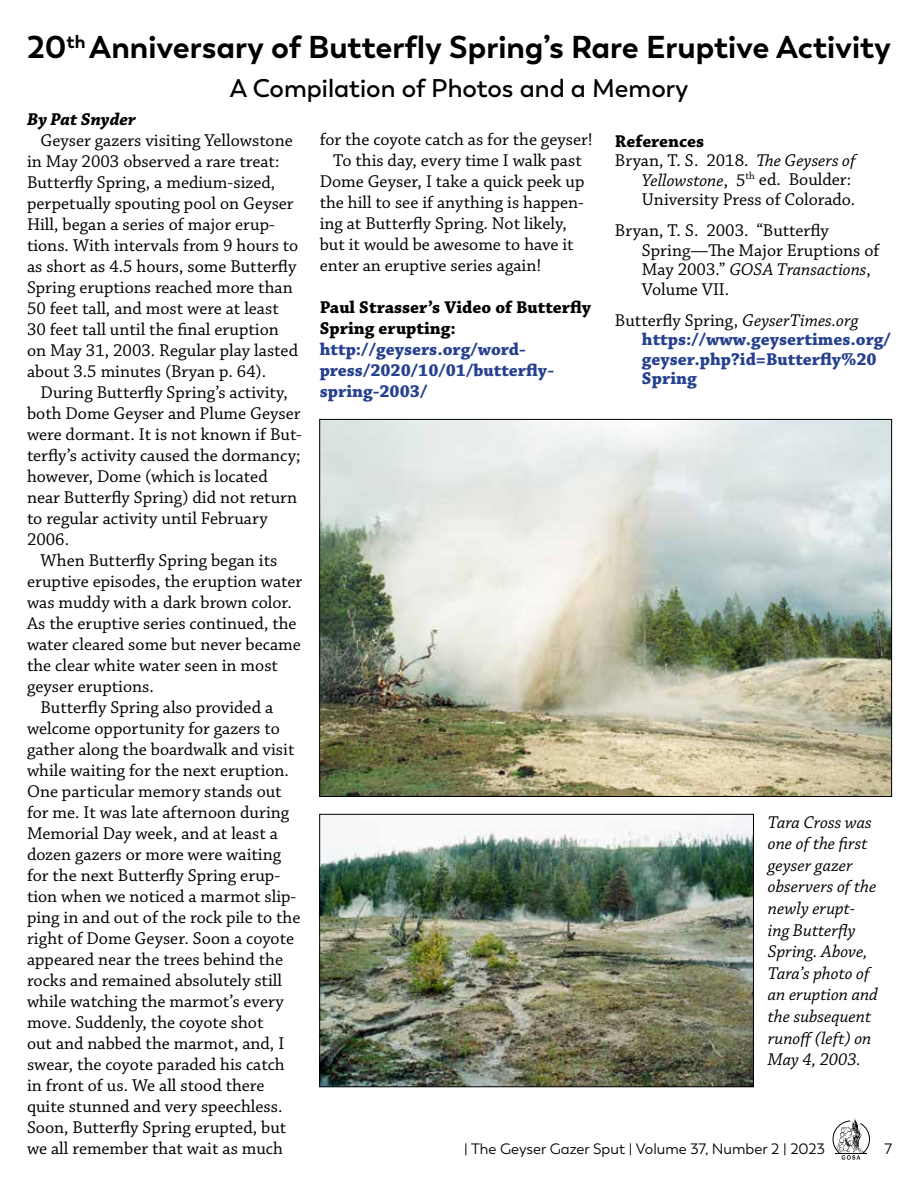
<style>
.page{position:relative;width:918px;height:1188px;background:#fff}
.page>*{position:absolute;margin:0;border:0;box-sizing:border-box;transform-origin:0 0}
.t1{font:700 31.5px "Trenda";color:#000}
.t2{font:600 25.5px "Trenda";color:#000}
.t3{font:18px/21px "Chaparral Pro";color:#000}
.t4{font:700 18px/19.4px "Chaparral Pro";color:#25408f}
.t5{font:italic 18px/21.6px "Chaparral Pro";color:#000}
.t6{font:700 18px/21px "Chaparral Pro";color:#000}
.t7{font:italic 700 18px "Chaparral Pro";color:#000}
.t8{font:15px "Trenda";color:#000}
.s1{font-style:italic}
.s2{font-weight:400;color:#000}
.s3{font-weight:400;font-style:italic;color:#000}
</style>
<div class="page">
<svg style="left:833px;top:1118px;width:37px;height:42px"></svg>
<img style="left:321px;top:421px;width:569px;height:374px">
<img style="left:321px;top:816px;width:431px;height:269px">
<div style="left:319px;top:814px;width:435px;height:273px;border:1px solid #000"></div>
<h1 class="t1" style="left:27px;top:28px;width:866px">20<sup>th</sup> Anniversary of Butterfly Spring’s Rare Eruptive Activity</h1>
<h2 class="t2" style="left:230px;top:73px;width:460px">A Compilation of Photos and a Memory</h2>
<p class="t7" style="left:27px;top:108px;width:111px">By Pat Snyder</p>
<p class="t3" style="left:27px;top:130px;width:273px;text-indent:14px">Geyser gazers visiting Yellowstone in May 2003 observed a rare treat:<br>Butterfly Spring, a medium-sized, perpetually spouting pool on Geyser Hill, began a series of major erup&shy;tions. With intervals from 9 hours to as short as 4.5 hours, some Butterfly Spring eruptions reached more than 50 feet tall, and most were at least 30 feet tall until the final eruption on May 31, 2003. Regular play lasted about 3.5 minutes (Bryan p. 64).</p>
<p class="t3" style="left:27px;top:382px;width:276px;text-indent:14px">During Butterfly Spring’s activity, both Dome Geyser and Plume Geyser were dormant. It is not known if But&shy;terfly’s activity caused the dormancy; however, Dome (which is located near Butterfly Spring) did not return to regular activity until February<br>2006.</p>
<p class="t3" style="left:40px;top:550px;width:239px">When Butterfly Spring began its</p>
<p class="t3" style="left:27px;top:571px;width:277px">eruptive episodes, the eruption water</p>
<p class="t3" style="left:27px;top:592px;width:267px">was muddy with a dark brown color.</p>
<p class="t3" style="left:27px;top:613px;width:271px">As the eruptive series continued, the</p>
<p class="t3" style="left:27px;top:634px;width:275px">water cleared some but never became</p>
<p class="t3" style="left:27px;top:655px;width:253px">the clear white water seen in most</p>
<p class="t3" style="left:27px;top:676px;width:128px">geyser eruptions.</p>
<p class="t3" style="left:40px;top:697px;width:234px">Butterfly Spring also provided a</p>
<p class="t3" style="left:27px;top:718px;width:254px">welcome opportunity for gazers to</p>
<p class="t3" style="left:27px;top:739px;width:269px">gather along the boardwalk and visit</p>
<p class="t3" style="left:27px;top:760px;width:264px">while waiting for the next eruption.</p>
<p class="t3" style="left:27px;top:781px;width:256px">One particular memory stands out</p>
<p class="t3" style="left:27px;top:802px;width:264px">for me. It was late afternoon during</p>
<p class="t3" style="left:27px;top:823px;width:252px">Memorial Day week, and at least a</p>
<p class="t3" style="left:27px;top:844px;width:256px">dozen gazers or more were waiting</p>
<p class="t3" style="left:27px;top:865px;width:255px">for the next Butterfly Spring erup-</p>
<p class="t3" style="left:27px;top:886px;width:271px">tion when we noticed a marmot slip-</p>
<p class="t3" style="left:27px;top:907px;width:275px">ping in and out of the rock pile to the</p>
<p class="t3" style="left:27px;top:928px;width:269px">right of Dome Geyser. Soon a coyote</p>
<p class="t3" style="left:27px;top:949px;width:258px">appeared near the trees behind the</p>
<p class="t3" style="left:27px;top:970px;width:257px">rocks and remained absolutely still</p>
<p class="t3" style="left:27px;top:991px;width:258px">while watching the marmot’s every</p>
<p class="t3" style="left:27px;top:1012px;width:238px">move. Suddenly, the coyote shot</p>
<p class="t3" style="left:27px;top:1033px;width:259px">out and nabbed the marmot, and, I</p>
<p class="t3" style="left:27px;top:1054px;width:259px">swear, the coyote paraded his catch</p>
<p class="t3" style="left:27px;top:1075px;width:239px">in front of us. We all stood there</p>
<p class="t3" style="left:27px;top:1096px;width:257px">quite stunned and very speechless.</p>
<p class="t3" style="left:27px;top:1117px;width:261px">Soon, Butterfly Spring erupted, but</p>
<p class="t3" style="left:27px;top:1138px;width:257px">we all remember that wait as much</p>
<p class="t3" style="left:320px;top:130px;width:275px">for the coyote catch as for the geyser!</p>
<p class="t3" style="left:333px;top:151px;width:250px">To this day, every time I walk past</p>
<p class="t3" style="left:320px;top:172px;width:266px">Dome Geyser, I take a quick peek up</p>
<p class="t3" style="left:320px;top:193px;width:266px">the hill to see if anything is happen-</p>
<p class="t3" style="left:320px;top:214px;width:249px">ing at Butterfly Spring. Not likely,</p>
<p class="t3" style="left:320px;top:235px;width:256px">but it would be awesome to have it</p>
<p class="t3" style="left:320px;top:256px;width:223px">enter an eruptive series again!</p>
<p class="t6" style="left:320px;top:298px;width:273px">Paul Strasser’s Video of Butterfly<br>Spring erupting:</p>
<p class="t4" style="left:320px;top:340px;width:236px;line-height:21px">http://geysers.org/word&shy;press/2020/10/01/butterfly&shy;spring-2003/</p>
<p class="t6" style="left:615px;top:131px;width:91px">References</p>
<p class="t3" style="left:615px;top:151px;width:242px">Bryan, T. S. 2018. <span class="s1">The Geysers of</span></p>
<p class="t3" style="left:642px;top:170px;width:211px"><span class="s1">Yellowstone</span>, 5<sup>th</sup> ed. Boulder:</p>
<p class="t3" style="left:642px;top:189px;width:215px">University Press of Colorado.</p>
<p class="t3" style="left:642px;top:222px;width:239px;line-height:19.4px;text-indent:-27px">Bryan, T. S. 2003. “Butterfly<br>Spring—The Major Eruptions of<br>May 2003.” <span class="s1">GOSA Transactions</span>,<br>Volume VII.</p>
<p class="t4" style="left:642px;top:311px;width:250px;text-indent:-27px"><span class="s2">Butterfly Spring,</span> <span class="s3">GeyserTimes.org </span>https://www.geysertimes.org/ geyser.php?id=Butterfly%20<br>Spring</p>
<p class="t5" style="left:768px;top:812px;width:112px">Tara Cross was one of the first geyser gazer observers of the newly erupt&shy;ing Butterfly<br>Spring. Above,<br>Tara’s photo of an eruption and the subsequent runoff (left) on<br>May 4, 2003.</p>
<p class="t8" style="left:464px;top:1140px;width:362px">| The Geyser Gazer Sput | Volume 37, Number 2 | 2023</p>
<p class="t8" style="left:885px;top:1140px;width:9px">7</p>
</div>
